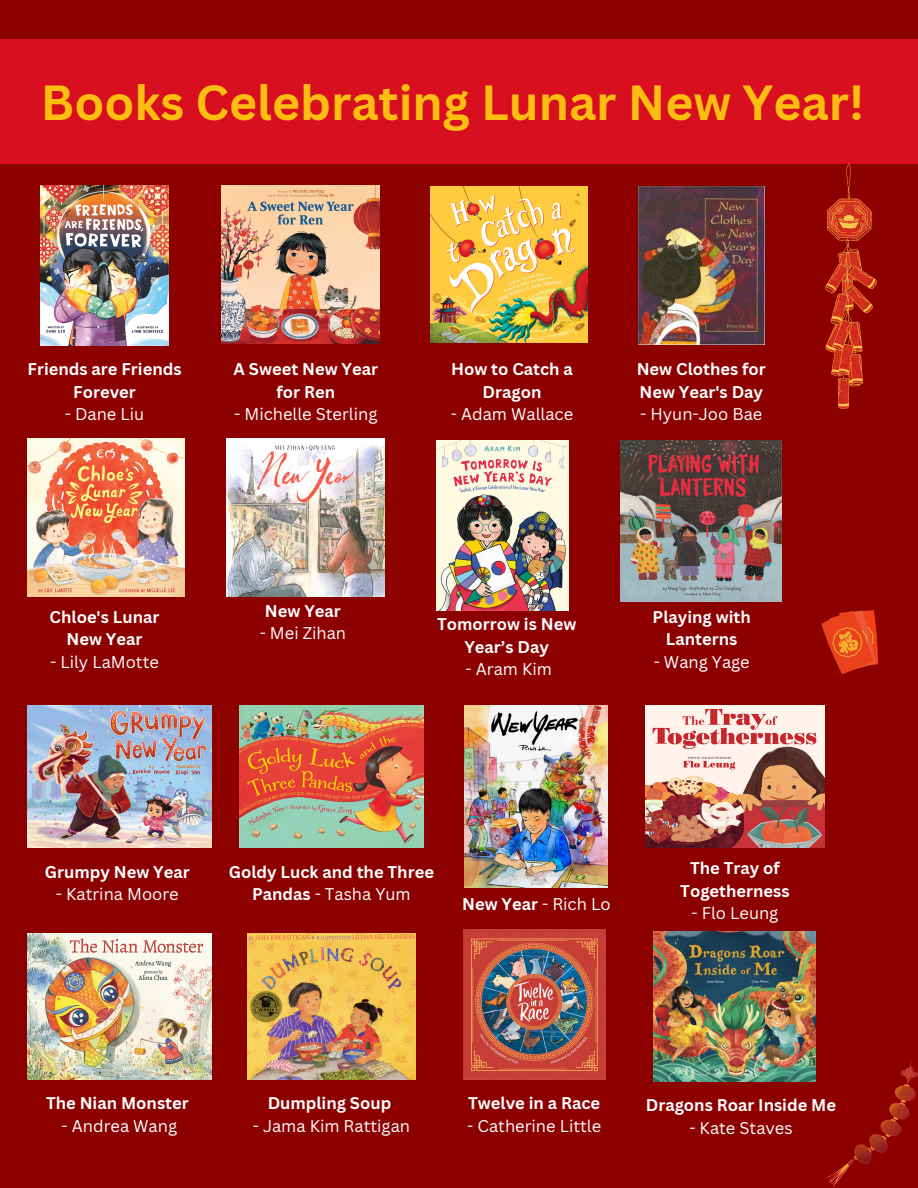
<style>
.page{position:relative;width:918px;height:1188px;background:#8d0000}
.page>*{position:absolute;margin:0;border:0;box-sizing:border-box;transform-origin:0 0}
.t1{font:700 48px "Canva Sans";color:#febd11}
.t2{font:700 16.5px/22.5px "Canva Sans";color:#fff;text-align:center}
.t3{font:16.5px "Canva Sans";color:#fff}
.s1{font-weight:400}
</style>
<div class="page">
<div style="left:0;top:39px;width:918px;height:124px;background:#d70f1e"></div>
<img style="left:621px;top:441px;width:161px;height:161px">
<img style="left:27px;top:705px;width:185px;height:143px">
<img style="left:639px;top:187px;width:126px;height:157px">
<img style="left:465px;top:705px;width:143px;height:182px">
<img style="left:27px;top:934px;width:185px;height:146px">
<img style="left:646px;top:705px;width:179px;height:143px">
<img style="left:222px;top:186px;width:157px;height:157px">
<img style="left:226px;top:439px;width:159px;height:157px">
<img style="left:239px;top:705px;width:185px;height:143px">
<img style="left:27px;top:439px;width:158px;height:157px">
<img style="left:437px;top:441px;width:131px;height:170px">
<img style="left:41px;top:186px;width:128px;height:159px">
<img style="left:431px;top:186px;width:156px;height:157px">
<svg style="left:825px;top:163px;width:52px;height:246px"></svg>
<img style="left:248px;top:934px;width:168px;height:146px">
<img style="left:463px;top:930px;width:142px;height:150px">
<img style="left:654px;top:932px;width:162px;height:149px">
<svg style="left:821px;top:610px;width:58px;height:64px"></svg>
<img style="left:826px;top:1062px;width:91px;height:124px">
<p class="t1" style="left:41px;top:68px;width:825px">Books Celebrating Lunar New Year!</p>
<p class="t2" style="left:28px;top:357px;width:156px">Friends are Friends<br>Forever</p>
<p class="t3" style="left:65px;top:403px;width:81px">- Dane Liu</p>
<p class="t2" style="left:234px;top:357px;width:146px">A Sweet New Year for Ren</p>
<p class="t3" style="left:234px;top:403px;width:145px">- Michelle Sterling</p>
<p class="t2" style="left:451px;top:357px;width:123px">How to Catch a<br>Dragon</p>
<p class="t3" style="left:451px;top:403px;width:124px">- Adam Wallace</p>
<p class="t2" style="left:637px;top:357px;width:131px;text-align:left">New Clothes for<br>New Year's Day</p>
<p class="t3" style="left:640px;top:403px;width:124px">- Hyun-Joo Bae</p>
<p class="t2" style="left:50px;top:605px;width:111px">Chloe's Lunar<br>New Year</p>
<p class="t3" style="left:50px;top:650px;width:110px">- Lily LaMotte</p>
<p class="t2" style="left:265px;top:599px;width:77px">New Year</p>
<p class="t3" style="left:260px;top:622px;width:88px">- Mei Zihan</p>
<p class="t2" style="left:437px;top:613px;width:141px">Tomorrow is New<br>Year’s Day</p>
<p class="t3" style="left:465px;top:658px;width:88px">- Aram Kim</p>
<p class="t2" style="left:653px;top:605px;width:100px">Playing with<br>Lanterns</p>
<p class="t3" style="left:654px;top:650px;width:98px">- Wang Yage</p>
<p class="t2" style="left:45px;top:860px;width:146px">Grumpy New Year</p>
<p class="t3" style="left:56px;top:883px;width:124px">- Katrina Moore</p>
<p class="t2" style="left:229px;top:860px;width:207px">Goldy Luck and the Three<br>Pandas <span class="s1">- Tasha Yum</span></p>
<p class="t2" style="left:462px;top:892px;width:150px">New Year <span class="s1">- Rich Lo</span></p>
<p class="t2" style="left:680px;top:857px;width:111px">The Tray of<br>Togetherness</p>
<p class="t3" style="left:692px;top:902px;width:88px">- Flo Leung</p>
<p class="t2" style="left:46px;top:1092px;width:144px">The Nian Monster</p>
<p class="t3" style="left:62px;top:1114px;width:117px">- Andrea Wang</p>
<p class="t2" style="left:268px;top:1092px;width:125px">Dumpling Soup</p>
<p class="t3" style="left:253px;top:1114px;width:159px">- Jama Kim Rattigan</p>
<p class="t2" style="left:468px;top:1092px;width:134px">Twelve in a Race</p>
<p class="t3" style="left:467px;top:1114px;width:136px">- Catherine Little</p>
<p class="t2" style="left:646px;top:1094px;width:192px">Dragons Roar Inside Me</p>
<p class="t3" style="left:689px;top:1116px;width:105px">- Kate Staves</p>
</div>
